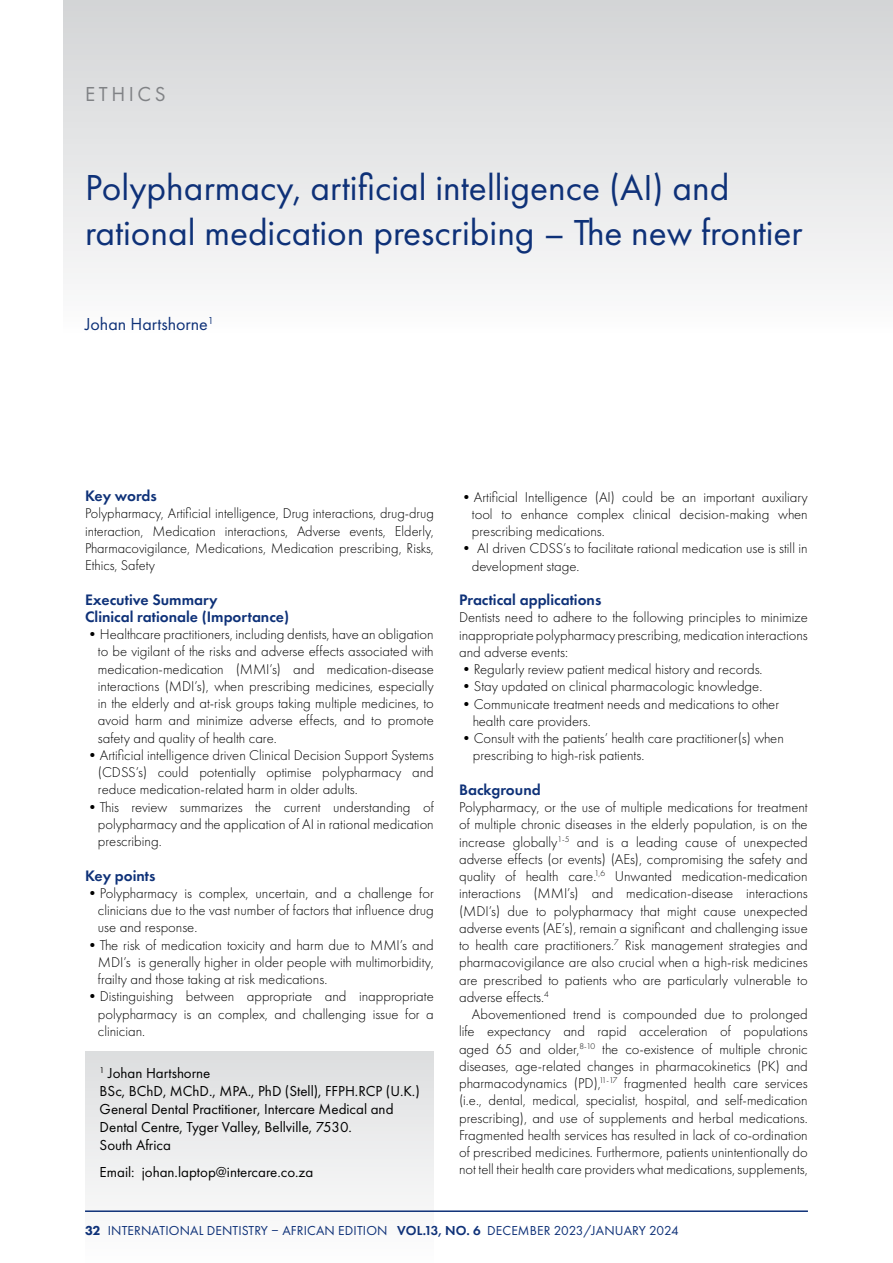
<style>
.page{position:relative;width:893px;height:1263px;background:#fff}
.page>*{position:absolute;margin:0;border:0;box-sizing:border-box;transform-origin:0 0}
.t1{font:37.5px/45px "Futura PT";color:#0e3178}
.t2{font:21px "Futura PT";letter-spacing:.17em;color:#808285}
.t3{font:18px "Futura PT";color:#0e3178}
.t4{font:600 15.75px/17.2px "Futura PT";color:#0e3178}
.t5{font:15px/18px "Futura PT";color:#000}
.t6{font:300 14.7px/17.2px "Futura PT";color:#000;text-align:justify}
.t7{font:13.5px "Futura PT";letter-spacing:.01em;color:#0e3178}
.s1{font-weight:800}
.s2{font-weight:600}
</style>
<div class="page">
<div style="left:85px;top:1051px;width:349px;height:212px;background:linear-gradient(to bottom,#dddee0,#fefefe)"></div>
<div style="left:64px;top:0;width:829px;height:337px;background:linear-gradient(to bottom,#d3d4d6,#fcfcfd)"></div>
<hr style="left:85px;top:1210px;width:723px;height:2px;background:#0e3178">
<h2 class="t2" style="left:85px;top:82px;width:82px">ETHICS</h2>
<h1 class="t1" style="left:85px;top:165px;width:719px">Polypharmacy, artificial intelligence (AI) and rational medication prescribing – The new frontier</h1>
<p class="t3" style="left:85px;top:313px;width:130px">Johan Hartshorne<sup>1</sup></p>
<p class="t4" style="left:85px;top:487px;width:73px">Key words</p>
<p class="t6" style="left:85px;top:505px;width:350px">Polypharmacy, Artificial intelligence, Drug interactions, drug-drug interaction, Medication interactions, Adverse events, Elderly, Pharmacovigilance, Medications, Medication prescribing, Risks, Ethics, Safety</p>
<p class="t4" style="left:85px;top:590px;width:206px">Executive Summary<br>Clinical rationale (Importance)</p>
<p class="t6" style="left:98px;top:626px;width:337px;text-indent:-13px">•Healthcare practitioners, including dentists, have an obligation to be vigilant of the risks and adverse effects associated with medication-medication (MMI’s) and medication-disease interactions (MDI’s), when prescribing medicines, especially in the elderly and at-risk groups taking multiple medicines, to avoid harm and minimize adverse effects, and to promote safety and quality of health care.</p>
<p class="t6" style="left:98px;top:746px;width:337px;text-indent:-13px">•Artificial intelligence driven Clinical Decision Support Systems (CDSS’s) could potentially optimise polypharmacy and reduce medication-related harm in older adults.</p>
<p class="t6" style="left:98px;top:798px;width:337px;text-indent:-13px">•This review summarizes the current understanding of polypharmacy and the application of AI in rational medication prescribing.</p>
<p class="t4" style="left:85px;top:866px;width:72px">Key points</p>
<p class="t6" style="left:98px;top:884px;width:337px;text-indent:-13px">•Polypharmacy is complex, uncertain, and a challenge for clinicians due to the vast number of factors that influence drug use and response.</p>
<p class="t6" style="left:98px;top:936px;width:337px;text-indent:-13px">•The risk of medication toxicity and harm due to MMI’s and MDI’s is generally higher in older people with multimorbidity, frailty and those taking at risk medications.</p>
<p class="t6" style="left:98px;top:988px;width:337px;text-indent:-13px">•Distinguishing between appropriate and inappropriate polypharmacy is an complex, and challenging issue for a clinician.</p>
<p class="t5" style="left:100px;top:1064px;width:322px"><sup>1</sup> Johan Hartshorne<br>BSc, BChD, MChD., MPA., PhD (Stell), FFPH.RCP (U.K.)<br>General Dental Practitioner, Intercare Medical and Dental Centre, Tyger Valley, Bellville, 7530.<br>South Africa</p>
<p class="t5" style="left:100px;top:1163px;width:215px">Email: johan.laptop@intercare.co.za</p>
<p class="t6" style="left:472px;top:488px;width:337px;text-indent:-13px">•Artificial Intelligence (AI) could be an important auxiliary tool to enhance complex clinical decision-making when prescribing medications.</p>
<p class="t6" style="left:472px;top:540px;width:337px;text-indent:-13px">• AI driven CDSS’s to facilitate rational medication use is still in development stage.</p>
<p class="t4" style="left:459px;top:591px;width:144px">Practical applications</p>
<p class="t6" style="left:459px;top:609px;width:350px">Dentists need to adhere to the following principles to minimize inappropriate polypharmacy prescribing, medication interactions and adverse events:</p>
<p class="t6" style="left:459px;top:661px;width:305px">•Regularly review patient medical history and records.</p>
<p class="t6" style="left:459px;top:678px;width:305px">•Stay updated on clinical pharmacologic knowledge.</p>
<p class="t6" style="left:473px;top:695px;width:308px;text-indent:-14px">•Communicate treatment needs and medications to other health care providers.</p>
<p class="t6" style="left:473px;top:730px;width:313px;text-indent:-14px">•Consult with the patients’ health care practitioner(s) when prescribing to high-risk patients.</p>
<p class="t4" style="left:459px;top:781px;width:83px">Background</p>
<p class="t6" style="left:459px;top:799px;width:350px">Polypharmacy, or the use of multiple medications for treatment of multiple chronic diseases in the elderly population, is on the increase globally<sup>1-5</sup> and is a leading cause of unexpected adverse effects (or events) (AEs), compromising the safety and quality of health care.<sup>1,6</sup> Unwanted medication-medication interactions (MMI’s) and medication-disease interactions (MDI’s) due to polypharmacy that might cause unexpected adverse events (AE’s), remain a significant and challenging issue to health care practitioners.<sup>7</sup> Risk management strategies and pharmacovigilance are also crucial when a high-risk medicines are prescribed to patients who are particularly vulnerable to adverse effects.<sup>4</sup></p>
<p class="t6" style="left:459px;top:1006px;width:350px;text-indent:13px">Abovementioned trend is compounded due to prolonged life expectancy and rapid acceleration of populations aged 65 and older,<sup>8-10</sup> the co-existence of multiple chronic diseases, age-related changes in pharmacokinetics (PK) and pharmacodynamics (PD),<sup>11-17</sup> fragmented health care services (i.e., dental, medical, specialist, hospital, and self-medication prescribing), and use of supplements and herbal medications.<br>Fragmented health services has resulted in lack of co-ordination of prescribed medicines. Furthermore, patients unintentionally do not tell their health care providers what medications, supplements,</p>
<p class="t7" style="left:85px;top:1223px;width:595px"><span class="s1">32</span> INTERNATIONAL DENTISTRY – AFRICAN EDITION <span class="s2">VOL.13, NO. 6</span> DECEMBER 2023/JANUARY 2024</p>
</div>
